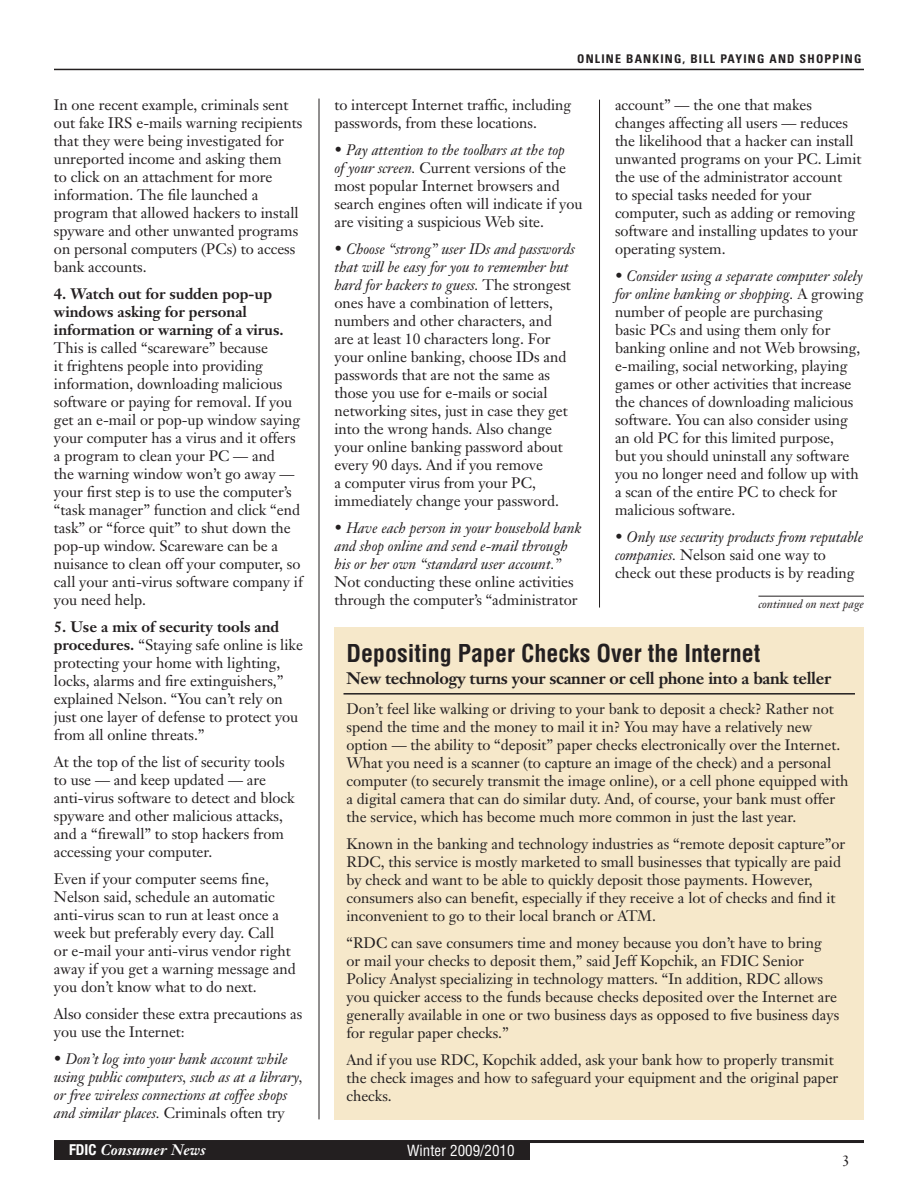
<style>
.page{position:relative;width:918px;height:1188px;background:#fff}
.page>*{position:absolute;margin:0;border:0;box-sizing:border-box;transform-origin:0 0}
.t1{font:700 condensed 24px "Helvetica";color:#231f20}
.t2{font:700 16.5px "Janson Text";letter-spacing:-.02em;color:#231f20}
.t3{font:15px/18px "Janson Text";letter-spacing:-.005em;color:#231f20}
.t4{font:italic 15px/18px "Janson Text";letter-spacing:-.005em;color:#231f20}
.t5{font:700 15px/18px "Janson Text";letter-spacing:-.005em;color:#231f20}
.t6{font:italic 700 15px "Janson Text";color:#fff}
.t7{font:condensed 15px "Helvetica";color:#fff}
.t8{font:700 condensed 12px "Univers";letter-spacing:.1em;color:#231f20}
.t9{font:italic 12px "Janson Text";color:#231f20}
.s1{font-weight:700}
.s2{font-style:normal}
.s3{font-style:italic}
.s4{font-family:"Helvetica Neue";font-style:normal;font-stretch:condensed}
</style>
<div class="page">
<hr style="left:54px;top:69px;width:810px;height:1px;background:#231f20">
<hr style="left:54px;top:1140px;width:810px;height:3px;background:#231f20">
<div style="left:54px;top:1141px;width:476px;height:19px;background:#231f20"></div>
<div style="left:335px;top:627px;width:529px;height:492px;background:#f6e8ca"></div>
<hr style="left:344px;top:693px;width:511px;height:2px;background:#231f20">
<hr style="left:758px;top:596px;width:106px;height:1px;background:#231f20">
<hr style="left:319px;top:99px;width:1px;height:1020px;background:#231f20">
<hr style="left:599px;top:100px;width:1px;height:508px;background:#231f20">
<p class="t3" style="left:54px;top:96px;width:250px">In one recent example, criminals sent out fake IRS e-mails warning recipients that they were being investigated for unreported income and asking them<br>to click on an attachment for more information. The file launched a program that allowed hackers to install spyware and other unwanted programs on personal computers (PCs) to access bank accounts.</p>
<p class="t5" style="left:54px;top:285px;width:231px">4. Watch out for sudden pop-up windows asking for personal information or warning of a virus.</p>
<p class="t3" style="left:54px;top:339px;width:250px">This is called “scareware” because<br>it frightens people into providing information, downloading malicious software or paying for removal. If you get an e-mail or pop-up window saying your computer has a virus and it offers a program to clean your PC — and<br>the warning window won’t go away — your first step is to use the computer’s “task manager” function and click “end task” or “force quit” to shut down the pop-up window. Scareware can be a nuisance to clean off your computer, so call your anti-virus software company if you need help.</p>
<p class="t3" style="left:54px;top:618px;width:250px"><span class="s1">5. Use a mix of security tools and procedures.</span> “Staying safe online is like protecting your home with lighting, locks, alarms and fire extinguishers,” explained Nelson. “You can’t rely on just one layer of defense to protect you from all online threats.”</p>
<p class="t3" style="left:54px;top:753px;width:242px">At the top of the list of security tools to use — and keep updated — are anti-virus software to detect and block spyware and other malicious attacks, and a “firewall” to stop hackers from accessing your computer.</p>
<p class="t3" style="left:54px;top:870px;width:243px">Even if your computer seems fine, Nelson said, schedule an automatic anti-virus scan to run at least once a week but preferably every day. Call<br>or e-mail your anti-virus vendor right away if you get a warning message and you don’t know what to do next.</p>
<p class="t3" style="left:54px;top:1005px;width:250px">Also consider these extra precautions as you use the Internet:</p>
<p class="t4" style="left:54px;top:1050px;width:250px"><span class="s2">•</span> Don’t log into your bank account while using public computers, such as at a library, or free wireless connections at coffee shops and similar places. <span class="s2">Criminals often try</span></p>
<p class="t8" style="left:577px;top:51px;width:286px">ONLINE BANKING, BILL PAYING AND SHOPPING</p>
<p class="t3" style="left:335px;top:96px;width:238px">to intercept Internet traffic, including passwords, from these locations.</p>
<p class="t3" style="left:335px;top:141px;width:249px">• <span class="s3">Pay attention to the toolbars at the top<br>of your screen.</span> Current versions of the most popular Internet browsers and search engines often will indicate if you are visiting a suspicious Web site.</p>
<p class="t3" style="left:335px;top:240px;width:242px">• <span class="s3">Choose “strong” user IDs and passwords that will be easy for you to remember but hard for hackers to guess.</span> The strongest ones have a combination of letters, numbers and other characters, and are at least 10 characters long. For your online banking, choose IDs and passwords that are not the same as those you use for e-mails or social networking sites, just in case they get into the wrong hands. Also change your online banking password about every 90 days. And if you remove<br>a computer virus from your PC, immediately change your password.</p>
<p class="t4" style="left:335px;top:519px;width:249px"><span class="s2">•</span> Have each person in your household bank and shop online and send e-mail through his or her own “standard user account.”</p>
<p class="t3" style="left:335px;top:573px;width:245px">Not conducting these online activities through the computer’s “administrator</p>
<p class="t3" style="left:615px;top:96px;width:248px">account” — the one that makes changes affecting all users — reduces the likelihood that a hacker can install unwanted programs on your PC. Limit the use of the administrator account<br>to special tasks needed for your computer, such as adding or removing software and installing updates to your operating system.</p>
<p class="t3" style="left:615px;top:267px;width:250px">• <span class="s3">Consider using a separate computer solely for online banking or shopping.</span> A growing number of people are purchasing<br>basic PCs and using them only for banking online and not Web browsing, e-mailing, social networking, playing games or other activities that increase the chances of downloading malicious software. You can also consider using an old PC for this limited purpose,<br>but you should uninstall any software you no longer need and follow up with a scan of the entire PC to check for malicious software.</p>
<p class="t3" style="left:615px;top:528px;width:250px">• <span class="s3">Only use security products from reputable companies.</span> Nelson said one way to check out these products is by reading</p>
<p class="t9" style="left:758px;top:597px;width:107px">continued on next page</p>
<h1 class="t1" style="left:347px;top:638px;width:415px">Depositing Paper Checks Over the Internet</h1>
<p class="t2" style="left:347px;top:668px;width:486px">New technology turns your scanner or cell phone into a bank teller</p>
<p class="t3" style="left:347px;top:700px;width:503px">Don’t feel like walking or driving to your bank to deposit a check? Rather not spend the time and the money to mail it in? You may have a relatively new option — the ability to “deposit” paper checks electronically over the Internet.<br>What you need is a scanner (to capture an image of the check) and a personal computer (to securely transmit the image online), or a cell phone equipped with a digital camera that can do similar duty. And, of course, your bank must offer the service, which has become much more common in just the last year.</p>
<p class="t3" style="left:347px;top:835px;width:500px">Known in the banking and technology industries as “remote deposit capture”or RDC, this service is mostly marketed to small businesses that typically are paid by check and want to be able to quickly deposit those payments. However, consumers also can benefit, especially if they receive a lot of checks and find it inconvenient to go to their local branch or ATM.</p>
<p class="t3" style="left:347px;top:934px;width:494px">“RDC can save consumers time and money because you don’t have to bring or mail your checks to deposit them,” said Jeff Kopchik, an FDIC Senior Policy Analyst specializing in technology matters. “In addition, RDC allows you quicker access to the funds because checks deposited over the Internet are generally available in one or two business days as opposed to five business days for regular paper checks.”</p>
<p class="t3" style="left:347px;top:1051px;width:493px">And if you use RDC, Kopchik added, ask your bank how to properly transmit the check images and how to safeguard your equipment and the original paper checks.</p>
<p class="t6" style="left:69px;top:1140px;width:138px"><span class="s4">FDIC</span> Consumer News</p>
<p class="t7" style="left:407px;top:1141px;width:109px">Winter 2009/2010</p>
<p class="t3" style="left:842px;top:1152px;width:9px">3</p>
</div>
